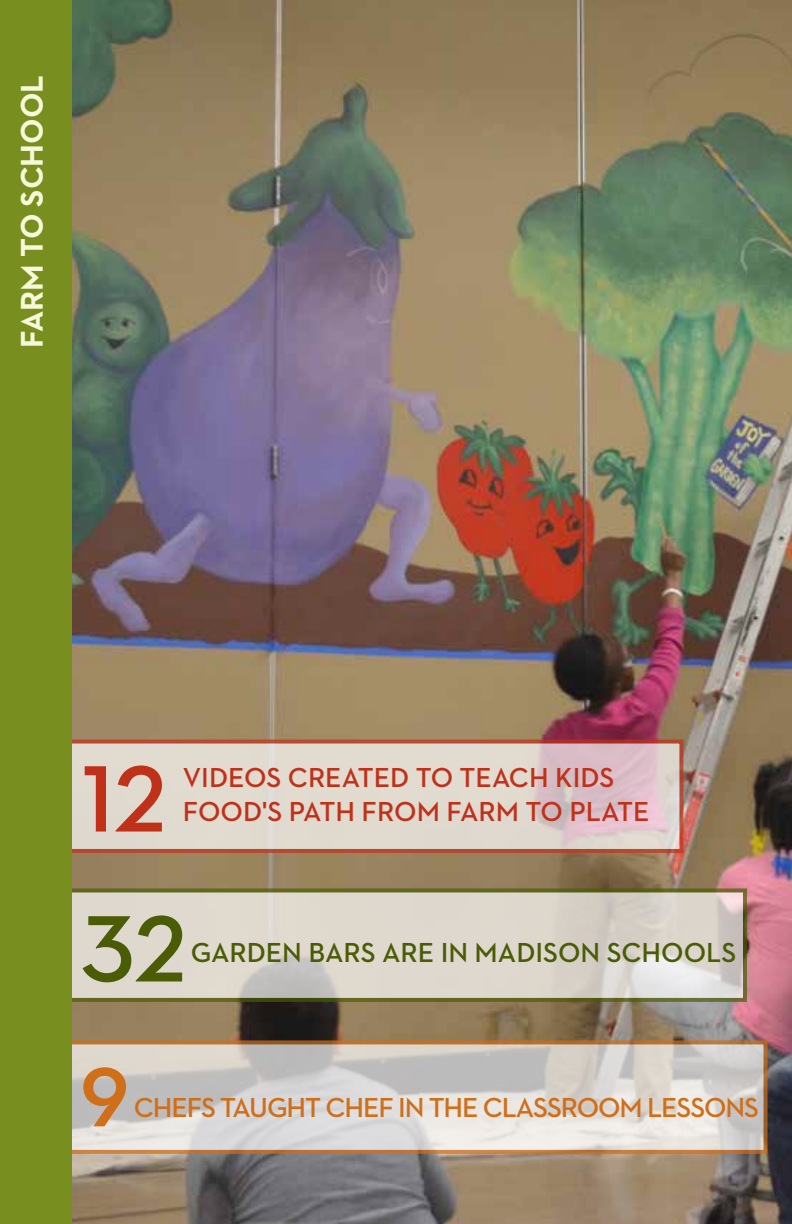
<style>
.page{position:relative;width:792px;height:1224px;background:#fff}
.page>*{position:absolute;margin:0;border:0;box-sizing:border-box;transform-origin:0 0}
.t1{font:600 96px "Neutraface 2 Text";color:#c0311a}
.t2{font:600 96px "Neutraface 2 Text";color:#4a5c05}
.t3{font:600 96px "Neutraface 2 Text";color:#d06f1a}
.t4{font:700 32px "Neutraface 2 Text";color:#f7f8d9}
.t5{font:600 28px/33.6px "Neutraface 2 Text";color:#c0311a}
.t6{font:600 28px "Neutraface 2 Text";letter-spacing:-.04em;color:#d06f1a}
.t7{font:600 28px "Neutraface 2 Text";color:#4a5c05}
</style>
<div class="page">
<img style="left:72px;top:0;width:720px;height:1224px">
<svg style="left:72px;top:888px;width:675px;height:114px;background:#d2ccbf"></svg>
<svg style="left:72px;top:740px;width:611px;height:113px;background:#dccbc2"></svg>
<svg style="left:72px;top:1040px;width:696px;height:114px;background:#d3cbc4"></svg>
<div style="left:0;top:0;width:72px;height:1224px;background:#788e1e"></div>
<p class="t4" style="left:12px;top:348px;width:275px;rotate:-90deg">FARM TO SCHOOL</p>
<h1 class="t1" style="left:81px;top:738px;width:86px">12</h1>
<p class="t5" style="left:183px;top:760px;width:468px">VIDEOS CREATED TO TEACH KIDS<br>FOOD'S PATH FROM FARM TO PLATE</p>
<h1 class="t2" style="left:81px;top:888px;width:107px">32</h1>
<p class="t7" style="left:191px;top:934px;width:547px">GARDEN BARS ARE IN MADISON SCHOOLS</p>
<h1 class="t3" style="left:80px;top:1024px;width:52px">9</h1>
<p class="t6" style="left:134px;top:1090px;width:627px">CHEFS TAUGHT CHEF IN THE CLASSROOM LESSONS</p>
</div>
